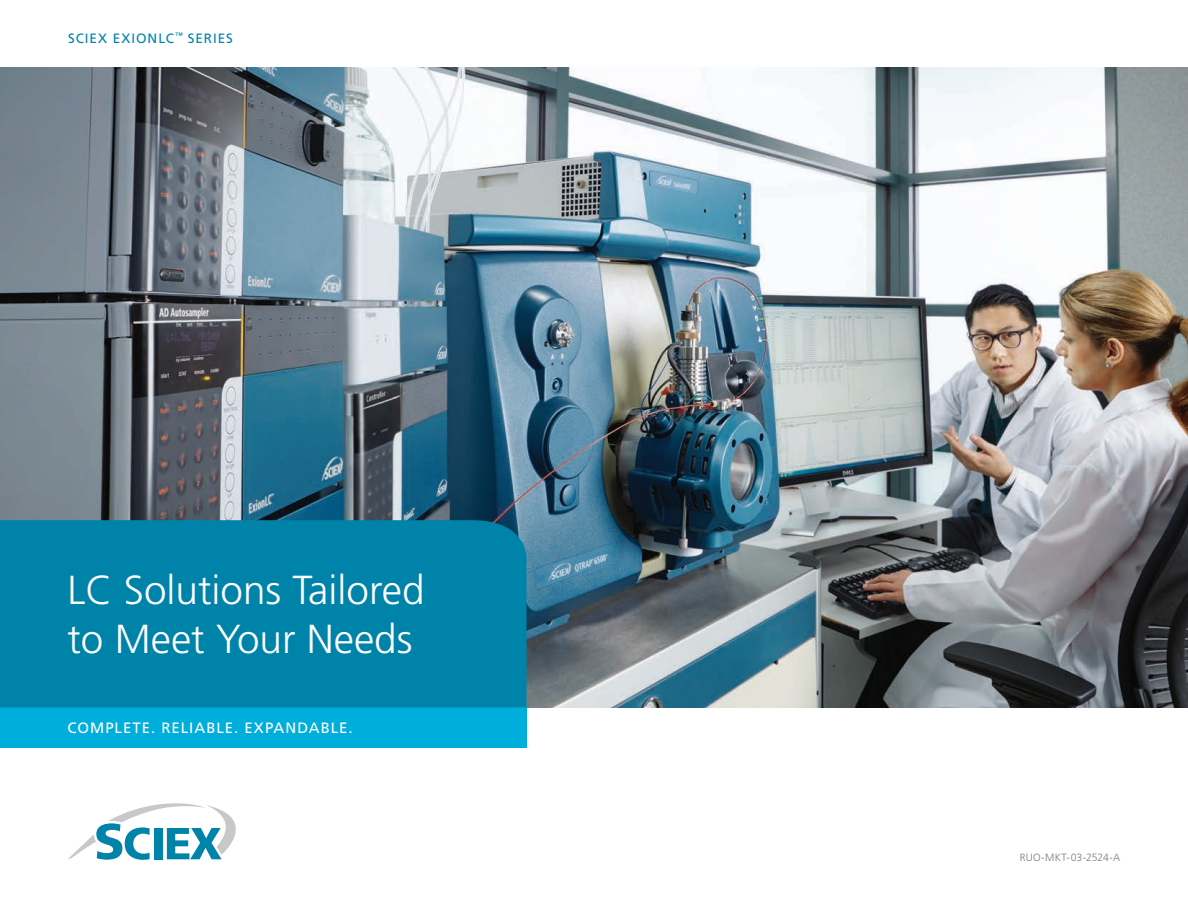
<style>
.page{position:relative;width:1188px;height:918px;background:#fff}
.page>*{position:absolute;margin:0;border:0;box-sizing:border-box;transform-origin:0 0}
.t1{font:300 40.5px/48.6px "Frutiger LT Std";color:#fff}
.t2{font:15px "Frutiger LT Std";letter-spacing:.065em;color:#fff}
.t3{font:13.5px "Frutiger LT Std";letter-spacing:.07em;color:#0083a9}
.t4{font:300 10.5px "Frutiger LT Std";letter-spacing:.005em;color:#787a7d}
</style>
<div class="page">
<img style="left:0;top:68px;width:1188px;height:639px">
<div style="left:0;top:707px;width:526px;height:41px;background:#00aedc"></div>
<svg style="left:68px;top:803px;width:168px;height:57px"></svg>
<div style="left:0;top:520px;width:526px;height:187px;background:#0083a9"></div>
<p class="t3" style="left:68px;top:30px;width:166px">SCIEX EXIONLC<sup>™</sup> SERIES</p>
<p class="t1" style="left:68px;top:567px;width:359px">LC Solutions Tailored to Meet Your Needs</p>
<p class="t2" style="left:68px;top:719px;width:287px">COMPLETE. RELIABLE. EXPANDABLE.</p>
<p class="t4" style="left:1020px;top:852px;width:102px">RUO-MKT-03-2524-A</p>
</div>
